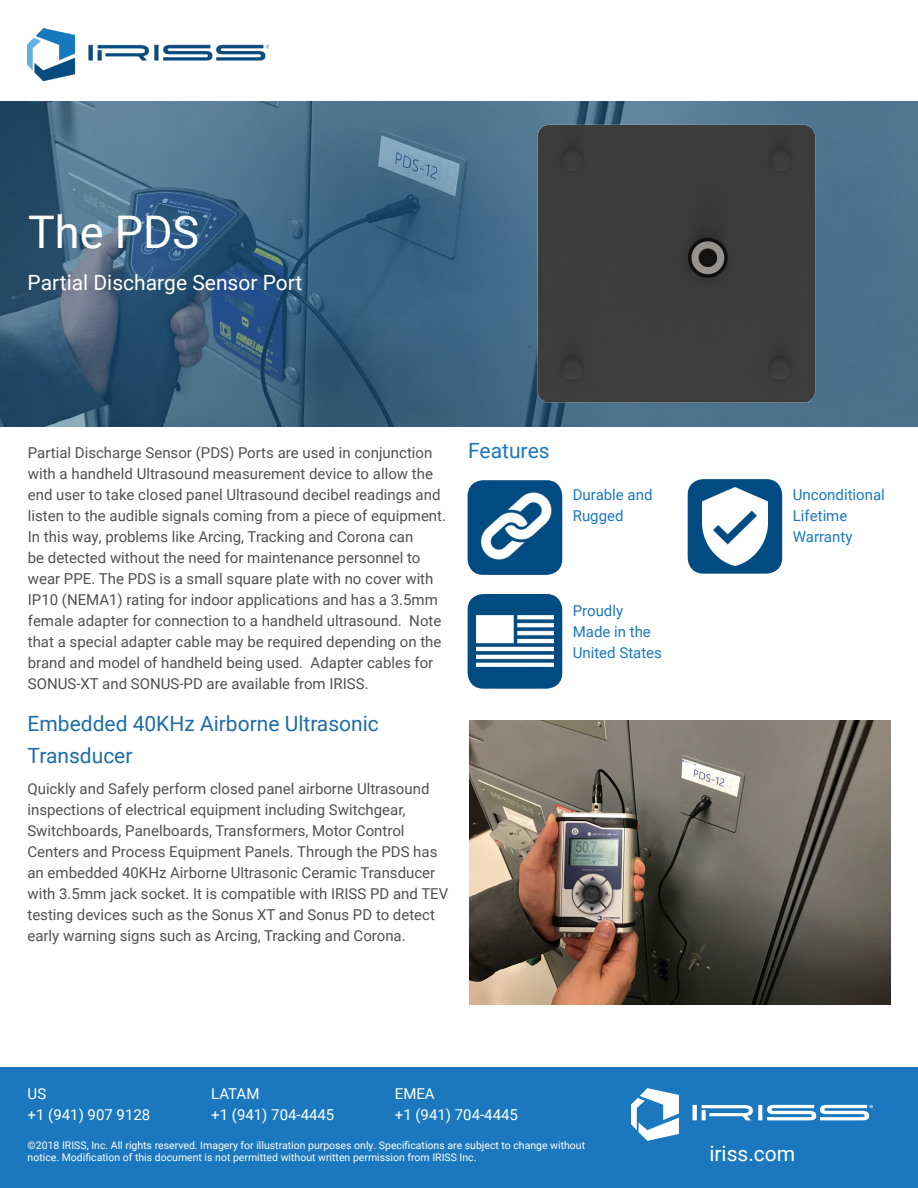
<style>
.page{position:relative;width:918px;height:1188px;background:#fff}
.page>*{position:absolute;margin:0;border:0;box-sizing:border-box;transform-origin:0 0}
.t1{font:45px "Roboto";color:#fff}
.t2{font:21px/31.5px "Roboto";color:#1e6ca9}
.Heading_5{font:21px "Roboto";color:#fff}
.t3{font:21px "Roboto";color:#1b78be}
.Body_Text_10pt{font:15px/21px "Roboto";color:#4f5050}
.t4{font:15px/21px "Roboto";color:#1b78be}
.t5{font:15px/21px "Roboto";color:#fff}
.t6{font:10.5px/12px "Roboto";color:#fff}
</style>
<div class="page">
<div style="left:0;top:1067px;width:918px;height:121px;background:#1b78be"></div>
<img style="left:28px;top:28px;width:241px;height:52px">
<svg style="left:631px;top:1088px;width:242px;height:53px"></svg>
<svg style="left:0;top:101px;width:918px;height:326px;background:#3e6581"></svg>
<img style="left:471px;top:119px;width:421px;height:287px">
<div style="left:468px;top:594px;width:94px;height:95px;background:#004b81;border-radius:16px"></div>
<img style="left:476px;top:615px;width:78px;height:52px">
<div style="left:688px;top:479px;width:94px;height:95px;background:#004b81;border-radius:16px"></div>
<img style="left:703px;top:488px;width:64px;height:78px">
<img style="left:469px;top:721px;width:421px;height:283px">
<img style="left:468px;top:480px;width:94px;height:95px">
<p class="t1" style="left:28px;top:201px;width:173px">The PDS</p>
<p class="Heading_5" style="left:28px;top:268px;width:276px">Partial Discharge Sensor Port</p>
<p class="Body_Text_10pt" style="left:28px;top:442px;width:420px">Partial Discharge Sensor (PDS) Ports are used in conjunction with a handheld Ultrasound measurement device to allow the end user to take closed panel Ultrasound decibel readings and listen to the audible signals coming from a piece of equipment.<br>In this way, problems like Arcing, Tracking and Corona can<br>be detected without the need for maintenance personnel to wear PPE. The PDS is a small square plate with no cover with IP10 (NEMA1) rating for indoor applications and has a 3.5mm female adapter for connection to a handheld ultrasound. Note that a special adapter cable may be required depending on the brand and model of handheld being used. Adapter cables for SONUS-XT and SONUS-PD are available from IRISS.</p>
<p class="t2" style="left:28px;top:707px;width:353px">Embedded 40KHz Airborne Ultrasonic<br>Transducer</p>
<p class="Body_Text_10pt" style="left:27px;top:778px;width:422px">Quickly and Safely perform closed panel airborne Ultrasound inspections of electrical equipment including Switchgear, Switchboards, Panelboards, Transformers, Motor Control Centers and Process Equipment Panels. Through the PDS has an embedded 40KHz Airborne Ultrasonic Ceramic Transducer with 3.5mm jack socket. It is compatible with IRISS PD and TEV testing devices such as the Sonus XT and Sonus PD to detect early warning signs such as Arcing, Tracking and Corona.</p>
<p class="t3" style="left:468px;top:436px;width:83px">Features</p>
<p class="t4" style="left:573px;top:484px;width:81px">Durable and<br>Rugged</p>
<p class="t4" style="left:573px;top:599px;width:91px">Proudly<br>Made in the<br>United States</p>
<p class="t5" style="left:28px;top:1082px;width:124px">US<br>+1 (941) 907 9128</p>
<p class="t5" style="left:211px;top:1082px;width:125px">LATAM<br>+1 (941) 704-4445</p>
<p class="t5" style="left:395px;top:1082px;width:125px">EMEA<br>+1 (941) 704-4445</p>
<p class="t4" style="left:793px;top:484px;width:93px">Unconditional<br>Lifetime<br>Warranty</p>
<p class="t6" style="left:28px;top:1139px;width:559px">©2018 IRISS, Inc. All rights reserved. Imagery for illustration purposes only. Specifications are subject to change without notice. Modification of this document is not permitted without written permission from IRISS Inc.</p>
<h2 class="Heading_5" style="left:709px;top:1138px;width:87px">iriss.com</h2>
</div>
